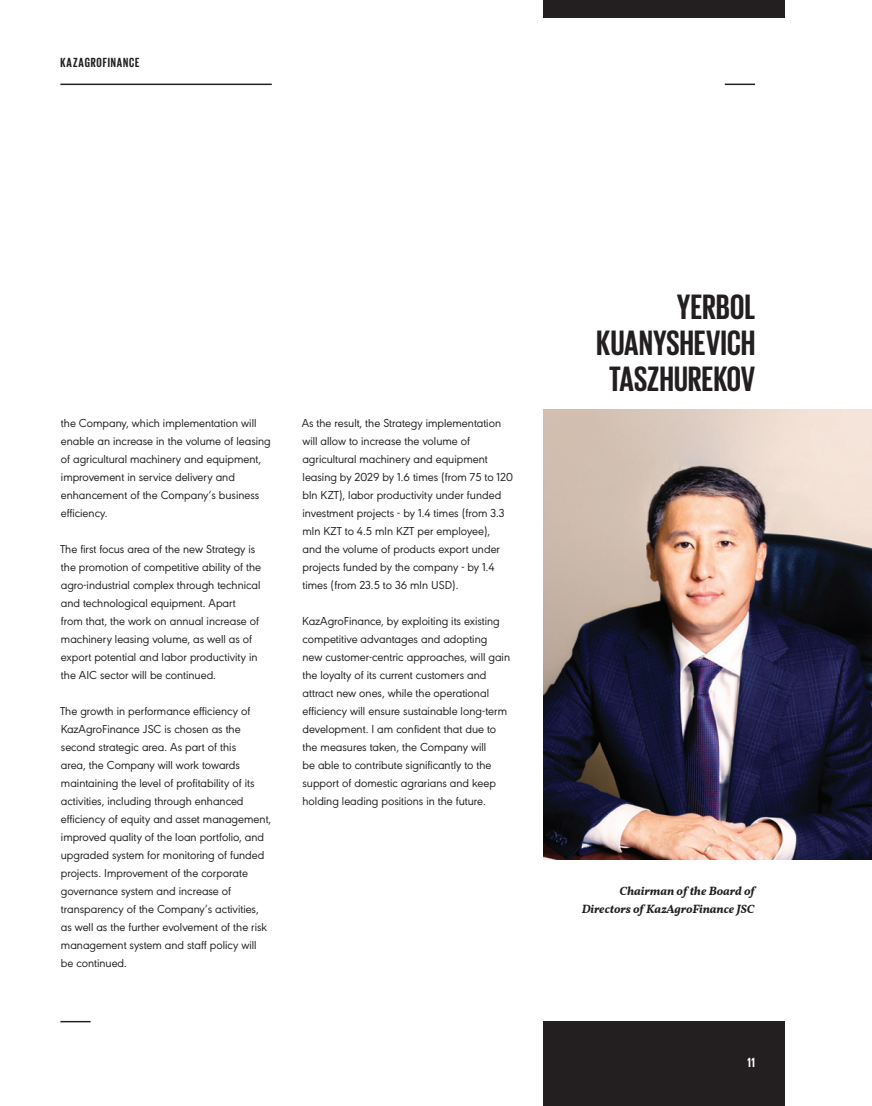
<style>
.page{position:relative;width:872px;height:1106px;background:#fff}
.page>*{position:absolute;margin:0;border:0;box-sizing:border-box;transform-origin:0 0}
.t1{font:700 36px/36px "Giorgio Sans LCG";letter-spacing:.01em;color:#231f20;text-align:right}
.t2{font:700 13.5px "Giorgio Sans LCG";letter-spacing:.065em;color:#231f20}
.t3{font:700 13.5px "Giorgio Sans LCG";color:#fff}
.KAF_txt_ЛИДЫ{font:12px/18px "URW Geometric";color:#231f20}
.KAF_title_6{font:italic 700 12px/18px "Vollkorn";color:#231f20;text-align:right}
</style>
<div class="page">
<hr style="left:60px;top:84px;width:212px;height:1px;background:#231f20">
<div style="left:543px;top:0;width:242px;height:18px;background:#231f20"></div>
<hr style="left:725px;top:84px;width:30px;height:1px;background:#231f20">
<img style="left:543px;top:409px;width:329px;height:450px">
<div style="left:543px;top:1021px;width:242px;height:85px;background:#231f20"></div>
<hr style="left:60px;top:1020px;width:31px;height:2px;background:#231f20">
<p class="t2" style="left:60px;top:56px;width:81px">KAZAGROFINANCE</p>
<p class="KAF_txt_ЛИДЫ" style="left:61px;top:413px;width:211px">the Company, which implementation will enable an increase in the volume of leasing of agricultural machinery and equipment, improvement in service delivery and enhancement of the Company’s business efficiency.</p>
<p class="KAF_txt_ЛИДЫ" style="left:60px;top:539px;width:203px">The first focus area of the new Strategy is the promotion of competitive ability of the agro-industrial complex through technical and technological equipment. Apart<br>from that, the work on annual increase of machinery leasing volume, as well as of export potential and labor productivity in the AIC sector will be continued.</p>
<p class="KAF_txt_ЛИДЫ" style="left:60px;top:701px;width:213px">The growth in performance efficiency of KazAgroFinance JSC is chosen as the second strategic area. As part of this<br>area, the Company will work towards maintaining the level of profitability of its activities, including through enhanced efficiency of equity and asset management, improved quality of the loan portfolio, and upgraded system for monitoring of funded projects. Improvement of the corporate governance system and increase of transparency of the Company’s activities, as well as the further evolvement of the risk management system and staff policy will<br>be continued.</p>
<p class="KAF_txt_ЛИДЫ" style="left:302px;top:413px;width:213px">As the result, the Strategy implementation will allow to increase the volume of agricultural machinery and equipment leasing by 2029 by 1.6 times (from 75 to 120 bln KZT), labor productivity under funded investment projects - by 1.4 times (from 3.3 mln KZT to 4.5 mln KZT per employee),<br>and the volume of products export under projects funded by the company - by 1.4 times (from 23.5 to 36 mln USD).</p>
<p class="KAF_txt_ЛИДЫ" style="left:302px;top:611px;width:209px">KazAgroFinance, by exploiting its existing competitive advantages and adopting new customer-centric approaches, will gain the loyalty of its current customers and attract new ones, while the operational efficiency will ensure sustainable long-term development. I am confident that due to the measures taken, the Company will<br>be able to contribute significantly to the support of domestic agrarians and keep holding leading positions in the future.</p>
<p class="t1" style="left:596px;top:288px;width:160px">YERBOL<br>KUANYSHEVICH<br>TASZHUREKOV</p>
<p class="KAF_title_6" style="left:582px;top:882px;width:175px">Chairman of the Board of<br>Directors of KazAgroFinance JSC</p>
<p class="t3" style="left:747px;top:1055px;width:9px">11</p>
</div>
